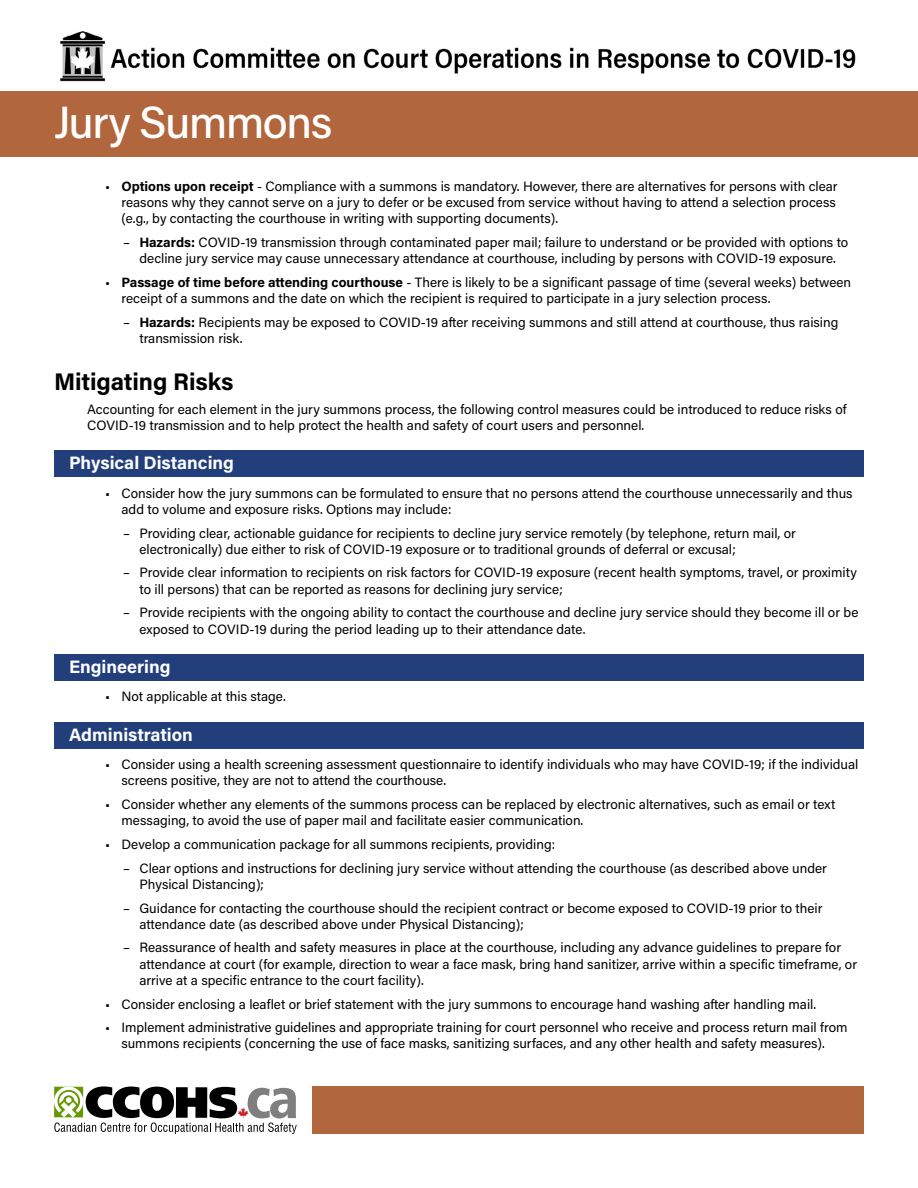
<style>
.page{position:relative;width:918px;height:1188px;background:#fff}
.page>*{position:absolute;margin:0;border:0;box-sizing:border-box;transform-origin:0 0}
.t1{font:500 45px "Acumin Pro";letter-spacing:-.03em;color:#fff}
.subheads_no_bar{font:700 24px "Acumin Pro";letter-spacing:-.005em;color:#000}
.subheads{font:700 18px "Acumin Pro";color:#fff}
.sub_body_bullets{font:13.5px/16.2px "Acumin Pro";color:#000}
.body_bullets{font:13.5px/16.2px "Acumin Pro";color:#000}
.body_no_bullets{font:13.5px/16.2px "Acumin Pro";color:#000}
.s1{font-weight:700}
</style>
<div class="page">
<img style="left:60px;top:31px;width:796px;height:51px">
<div style="left:0;top:91px;width:918px;height:65px;background:#b2663d"></div>
<div style="left:313px;top:1086px;width:551px;height:48px;background:#b2663d"></div>
<svg style="left:54px;top:1086px;width:243px;height:48px"></svg>
<div style="left:54px;top:450px;width:810px;height:27px;background:#223f7c"></div>
<div style="left:54px;top:654px;width:810px;height:27px;background:#223f7c"></div>
<div style="left:54px;top:722px;width:810px;height:27px;background:#223f7c"></div>
<h1 class="t1" style="left:54px;top:91px;width:280px">Jury Summons</h1>
<p class="body_bullets" style="left:122px;top:178px;width:718px;text-indent:-16px">• <span class="s1">Options upon receipt</span> - Compliance with a summons is mandatory. However, there are alternatives for persons with clear reasons why they cannot serve on a jury to defer or be excused from service without having to attend a selection process (e.g., by contacting the courthouse in writing with supporting documents).</p>
<p class="sub_body_bullets" style="left:123px;top:234px;width:727px;text-align:center">– <span class="s1">Hazards:</span> COVID-19 transmission through contaminated paper mail; failure to understand or be provided with options to decline jury service may cause unnecessary attendance at courthouse, including by persons with COVID-19 exposure.</p>
<p class="body_bullets" style="left:122px;top:274px;width:731px;text-indent:-16px">• <span class="s1">Passage of time before attending courthouse</span> - There is likely to be a significant passage of time (several weeks) between receipt of a summons and the date on which the recipient is required to participate in a jury selection process.</p>
<p class="sub_body_bullets" style="left:140px;top:314px;width:700px;text-indent:-16px">– <span class="s1">Hazards:</span> Recipients may be exposed to COVID-19 after receiving summons and still attend at courthouse, thus raising transmission risk.</p>
<p class="subheads_no_bar" style="left:54px;top:365px;width:181px">Mitigating Risks</p>
<p class="body_no_bullets" style="left:87px;top:400px;width:761px">Accounting for each element in the jury summons process, the following control measures could be introduced to reduce risks of<br>COVID-19 transmission and to help protect the health and safety of court users and personnel.</p>
<p class="subheads" style="left:69px;top:450px;width:167px">Physical Distancing</p>
<p class="body_bullets" style="left:122px;top:484px;width:733px;text-indent:-16px">• Consider how the jury summons can be formulated to ensure that no persons attend the courthouse unnecessarily and thus add to volume and exposure risks. Options may include:</p>
<p class="sub_body_bullets" style="left:140px;top:524px;width:658px;text-indent:-16px">– Providing clear, actionable guidance for recipients to decline jury service remotely (by telephone, return mail, or electronically) due either to risk of COVID-19 exposure or to traditional grounds of deferral or excusal;</p>
<p class="sub_body_bullets" style="left:140px;top:564px;width:719px;text-indent:-16px">– Provide clear information to recipients on risk factors for COVID-19 exposure (recent health symptoms, travel, or proximity to ill persons) that can be reported as reasons for declining jury service;</p>
<p class="sub_body_bullets" style="left:140px;top:604px;width:720px;text-indent:-16px">– Provide recipients with the ongoing ability to contact the courthouse and decline jury service should they become ill or be exposed to COVID-19 during the period leading up to their attendance date.</p>
<p class="subheads" style="left:69px;top:654px;width:103px">Engineering</p>
<p class="body_bullets" style="left:105px;top:688px;width:182px">• Not applicable at this stage.</p>
<p class="subheads" style="left:69px;top:722px;width:125px">Administration</p>
<p class="body_bullets" style="left:122px;top:756px;width:738px;text-indent:-16px">• Consider using a health screening assessment questionnaire to identify individuals who may have COVID-19; if the individual screens positive, they are not to attend the courthouse.</p>
<p class="body_bullets" style="left:122px;top:796px;width:715px;text-indent:-16px">• Consider whether any elements of the summons process can be replaced by electronic alternatives, such as email or text messaging, to avoid the use of paper mail and facilitate easier communication.</p>
<p class="body_bullets" style="left:105px;top:836px;width:452px">• Develop a communication package for all summons recipients, providing:</p>
<p class="sub_body_bullets" style="left:140px;top:859px;width:689px;text-indent:-16px">– Clear options and instructions for declining jury service without attending the courthouse (as described above under<br>Physical Distancing);</p>
<p class="sub_body_bullets" style="left:140px;top:899px;width:684px;text-indent:-16px">– Guidance for contacting the courthouse should the recipient contract or become exposed to COVID-19 prior to their attendance date (as described above under Physical Distancing);</p>
<p class="sub_body_bullets" style="left:140px;top:939px;width:719px;text-indent:-16px">– Reassurance of health and safety measures in place at the courthouse, including any advance guidelines to prepare for attendance at court (for example, direction to wear a face mask, bring hand sanitizer, arrive within a specific timeframe, or arrive at a specific entrance to the court facility).</p>
<p class="body_bullets" style="left:105px;top:995px;width:713px">• Consider enclosing a leaflet or brief statement with the jury summons to encourage hand washing after handling mail.</p>
<p class="body_bullets" style="left:105px;top:1019px;width:744px;text-align:center">• Implement administrative guidelines and appropriate training for court personnel who receive and process return mail from summons recipients (concerning the use of face masks, sanitizing surfaces, and any other health and safety measures).</p>
</div>
